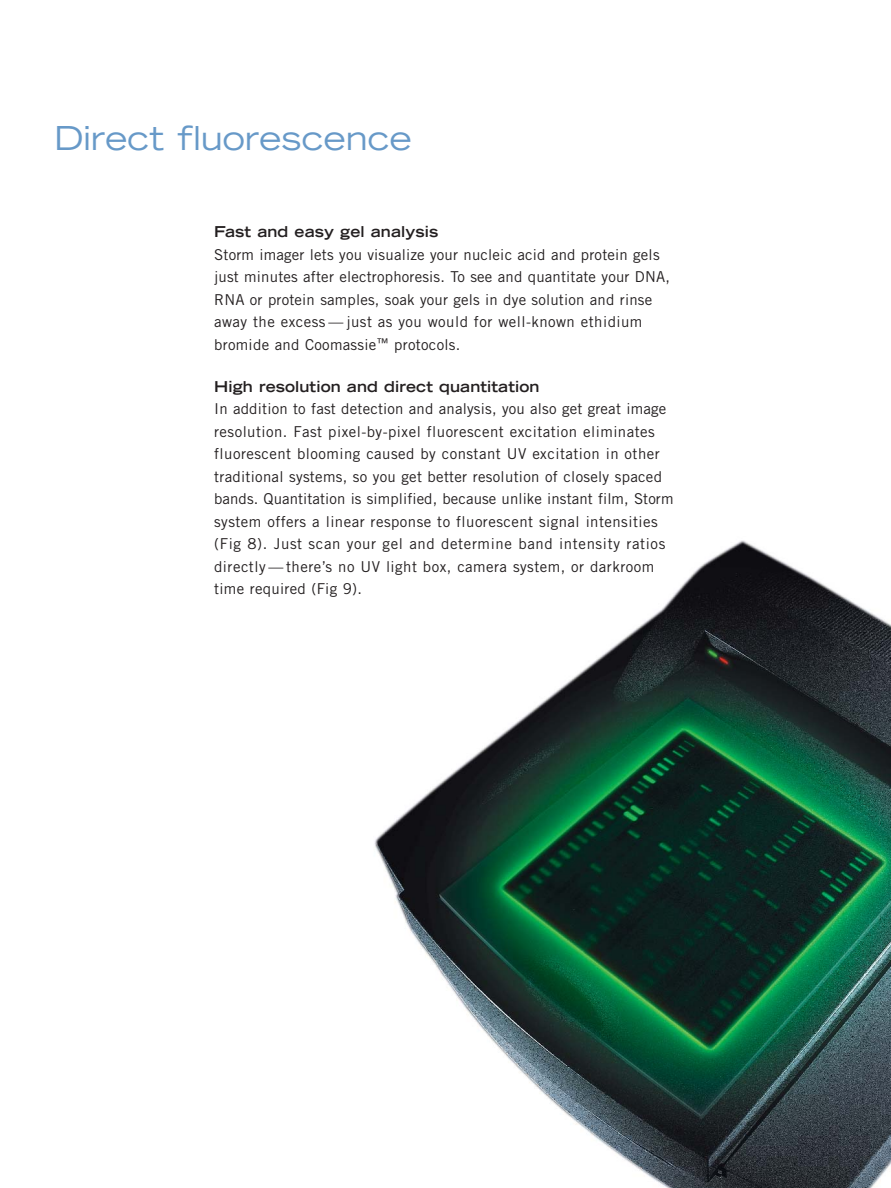
<style>
.page{position:relative;width:891px;height:1188px;background:#fff}
.page>*{position:absolute;margin:0;border:0;box-sizing:border-box;transform-origin:0 0}
.t1{font:expanded 33px "Trade Gothic LT";color:#6799c8}
.t2{font:15px/22.5px "Trade Gothic";letter-spacing:.02em;color:#231f20}
.t3{font:700 expanded 15px "Trade Gothic LT";letter-spacing:.005em;color:#231f20}
</style>
<div class="page">
<img style="left:374px;top:540px;width:517px;height:648px">
<h1 class="t1" style="left:54px;top:127px;width:359px">Direct fluorescence</h1>
<p class="t3" style="left:214px;top:227px;width:226px">Fast and easy gel analysis</p>
<p class="t2" style="left:214px;top:245px;width:457px">Storm imager lets you visualize your nucleic acid and protein gels just minutes after electrophoresis. To see and quantitate your DNA, RNA or protein samples, soak your gels in dye solution and rinse away the excess — just as you would for well-known ethidium bromide and Coomassie<sup>™</sup> protocols.</p>
<p class="t3" style="left:214px;top:381px;width:327px">High resolution and direct quantitation</p>
<p class="t2" style="left:214px;top:399px;width:461px">In addition to fast detection and analysis, you also get great image resolution. Fast pixel-by-pixel fluorescent excitation eliminates fluorescent blooming caused by constant UV excitation in other traditional systems, so you get better resolution of closely spaced bands. Quantitation is simplified, because unlike instant film, Storm system offers a linear response to fluorescent signal intensities (Fig 8). Just scan your gel and determine band intensity ratios directly — there’s no UV light box, camera system, or darkroom time required (Fig 9).</p>
</div>
